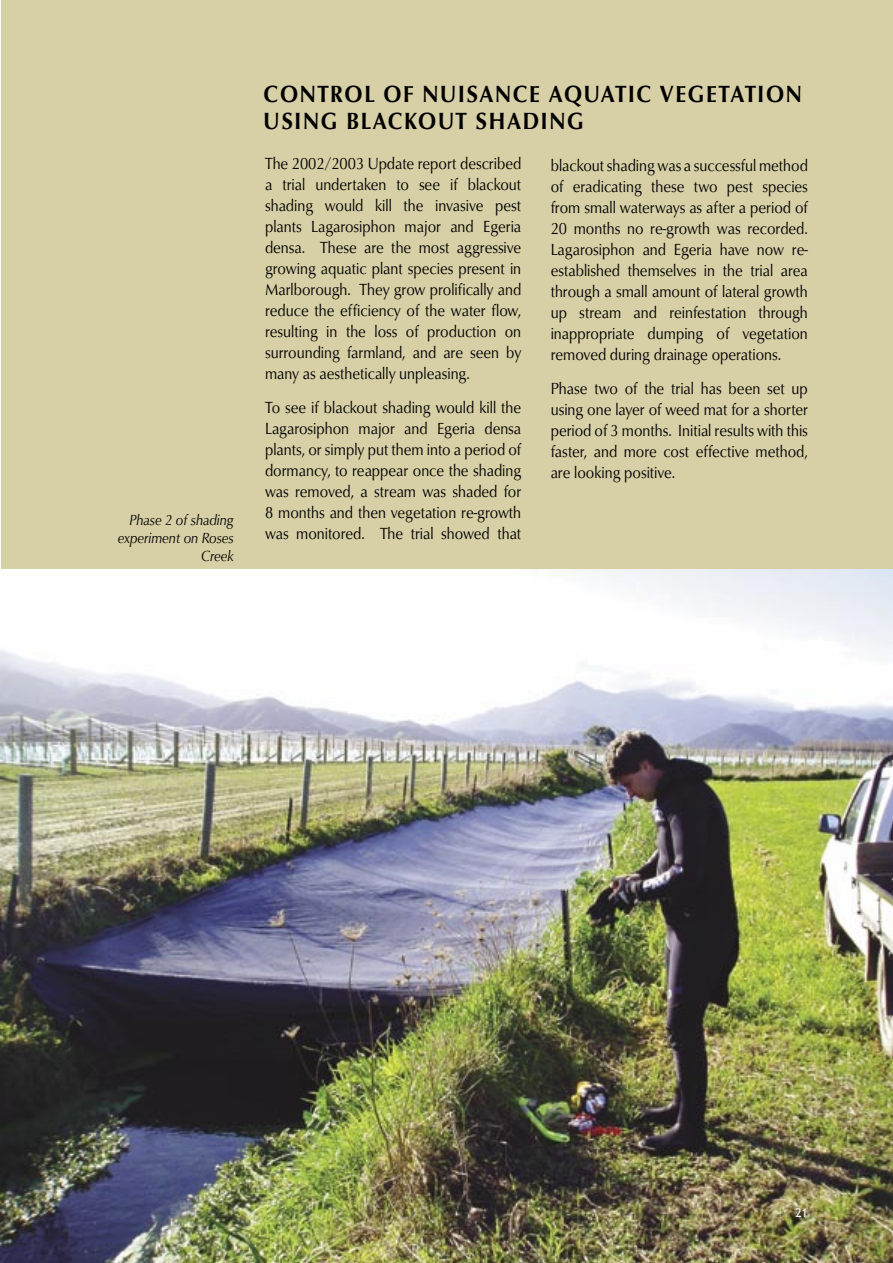
<style>
.page{position:relative;width:893px;height:1263px;background:#fff}
.page>*{position:absolute;margin:0;border:0;box-sizing:border-box;transform-origin:0 0}
.t1{font:700 24px/27px "Classico URWTCY";letter-spacing:.08em;color:#000;scale:.9 1}
.t2{font:16.5px/21px "Classico URWTCY";color:#000;text-align:justify;scale:.9 1}
.t3{font:italic 15px/18px "Classico URWTCY";color:#000;text-align:right;scale:.9 1}
.t4{font:12px "Trebuchet MS";color:#fff}
</style>
<div class="page">
<div style="left:1px;top:0;width:892px;height:570px;background:#d7cfa5"></div>
<img style="left:0;top:570px;width:893px;height:693px">
<p class="t3" style="left:118px;top:512px;width:131px">Phase 2 of shading experiment on Roses<br>Creek</p>
<h1 class="t1" style="left:264px;top:81px;width:600px">CONTROL OF NUISANCE AQUATIC VEGETATION<br>USING BLACKOUT SHADING</h1>
<p class="t2" style="left:265px;top:154px;width:286px">The 2002/2003 Update report described a trial undertaken to see if blackout shading would kill the invasive pest plants Lagarosiphon major and Egeria densa. These are the most aggressive growing aquatic plant species present in Marlborough. They grow prolifically and reduce the efficiency of the water flow, resulting in the loss of production on surrounding farmland, and are seen by many as aesthetically unpleasing.</p>
<p class="t2" style="left:265px;top:397px;width:286px">To see if blackout shading would kill the Lagarosiphon major and Egeria densa plants, or simply put them into a period of dormancy, to reappear once the shading was removed, a stream was shaded for 8 months and then vegetation re-growth was monitored. The trial showed that</p>
<p class="t2" style="left:551px;top:155px;width:287px">blackout shading was a successful method of eradicating these two pest species from small waterways as after a period of 20 months no re-growth was recorded.<br>Lagarosiphon and Egeria have now re&shy;established themselves in the trial area through a small amount of lateral growth up stream and reinfestation through inappropriate dumping of vegetation removed during drainage operations.</p>
<p class="t2" style="left:551px;top:378px;width:287px">Phase two of the trial has been set up using one layer of weed mat for a shorter period of 3 months. Initial results with this faster, and more cost effective method, are looking positive.</p>
<p class="t4" style="left:795px;top:1205px;width:14px">21</p>
</div>
